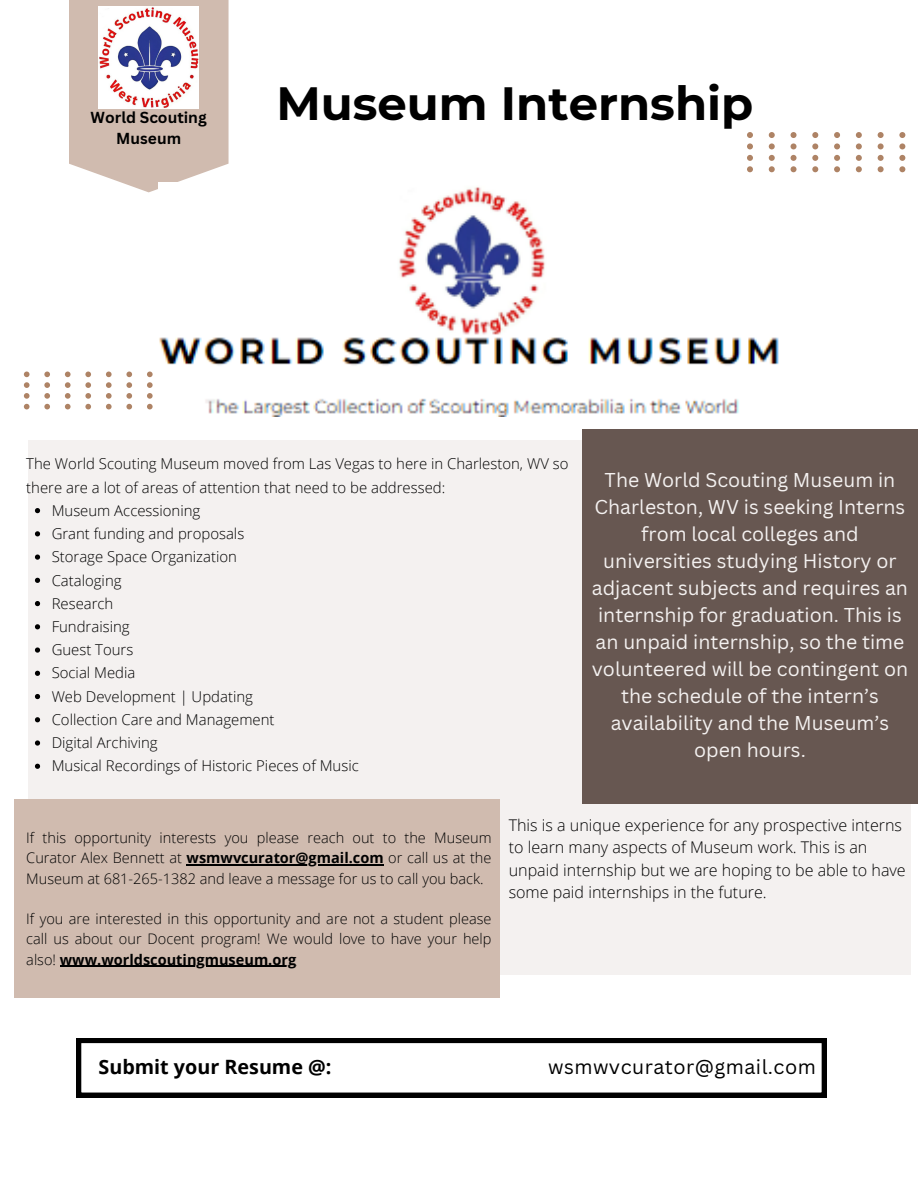
<style>
.page{position:relative;width:918px;height:1188px;background:#fff}
.page>*{position:absolute;margin:0;border:0;box-sizing:border-box;transform-origin:0 0}
.t1{font:700 46.5px "Montserrat";color:#000}
.t2{font:19.8px "Canva Sans";letter-spacing:.025em;color:#000}
.t3{font:700 19.8px "Open Sans";color:#000}
.t4{font:19.5px/27px "Canva Sans";color:#f4f1f0;text-align:center}
.t5{font:300 16.05px/22.5px "Open Sans";color:#000}
.t6{font:700 15.45px/21.1px "Canva Sans";color:#000;text-align:center}
.t7{font:300 14.85px/23.2px "Open Sans";color:#000}
.t8{font:300 14.55px/20.2px "Open Sans";color:#000;text-align:justify}
.s1{font-weight:700}
</style>
<div class="page">
<div style="left:28px;top:440px;width:883px;height:534px;background:#f4f1f0"></div>
<div style="left:582px;top:429px;width:336px;height:375px;background:#675751"></div>
<div style="left:14px;top:799px;width:486px;height:199px;background:#d0bbaf"></div>
<svg style="left:77px;top:1039px;width:749px;height:58px"></svg>
<svg style="left:24px;top:372px;width:129px;height:37px"></svg>
<svg style="left:747px;top:132px;width:158px;height:40px"></svg>
<svg style="left:69px;top:0;width:160px;height:192px;background:#d4c1b6"></svg>
<img style="left:99px;top:7px;width:100px;height:102px">
<img style="left:159px;top:183px;width:620px;height:234px">
<svg style="left:35px;top:508px;width:5px;height:5px"></svg>
<svg style="left:35px;top:531px;width:5px;height:5px"></svg>
<svg style="left:35px;top:555px;width:5px;height:5px"></svg>
<svg style="left:35px;top:578px;width:5px;height:5px"></svg>
<svg style="left:35px;top:601px;width:5px;height:5px"></svg>
<svg style="left:35px;top:624px;width:5px;height:5px"></svg>
<svg style="left:35px;top:647px;width:5px;height:6px"></svg>
<svg style="left:35px;top:671px;width:5px;height:5px"></svg>
<svg style="left:35px;top:694px;width:5px;height:5px"></svg>
<svg style="left:35px;top:717px;width:5px;height:5px"></svg>
<svg style="left:35px;top:740px;width:5px;height:6px"></svg>
<svg style="left:35px;top:764px;width:5px;height:5px"></svg>
<hr style="left:187px;top:864px;width:197px;height:2px;background:#000">
<hr style="left:60px;top:966px;width:236px;height:1px;background:#000">
<p class="t6" style="left:91px;top:107px;width:118px">World Scouting<br>Museum</p>
<p class="t1" style="left:276px;top:75px;width:478px">Museum Internship</p>
<p class="t7" style="left:26px;top:452px;width:544px">The World Scouting Museum moved from Las Vegas to here in Charleston, WV so there are a lot of areas of attention that need to be addressed:</p>
<p class="t7" style="left:52px;top:498px;width:150px">Museum Accessioning</p>
<p class="t7" style="left:52px;top:522px;width:194px">Grant funding and proposals</p>
<p class="t7" style="left:52px;top:545px;width:187px">Storage Space Organization</p>
<p class="t7" style="left:52px;top:568px;width:71px">Cataloging</p>
<p class="t7" style="left:52px;top:591px;width:63px">Research</p>
<p class="t7" style="left:52px;top:615px;width:79px">Fundraising</p>
<p class="t7" style="left:52px;top:638px;width:83px">Guest Tours</p>
<p class="t7" style="left:52px;top:661px;width:85px">Social Media</p>
<p class="t7" style="left:52px;top:684px;width:203px">Web Development | Updating</p>
<p class="t7" style="left:52px;top:708px;width:224px">Collection Care and Management</p>
<p class="t7" style="left:52px;top:731px;width:108px">Digital Archiving</p>
<p class="t7" style="left:52px;top:754px;width:309px">Musical Recordings of Historic Pieces of Music</p>
<p class="t4" style="left:592px;top:466px;width:318px">The World Scouting Museum in<br>Charleston, WV is seeking Interns from local colleges and universities studying History or adjacent subjects and requires an internship for graduation. This is an unpaid internship, so the time volunteered will be contingent on the schedule of the intern’s availability and the Museum’s open hours.</p>
<p class="t8" style="left:26px;top:827px;width:467px">If this opportunity interests you please reach out to the Museum Curator Alex Bennett at <span class="s1">wsmwvcurator@gmail.com</span> or call us at the Museum at 681-265-1382 and leave a message for us to call you back.</p>
<p class="t8" style="left:26px;top:908px;width:467px">If you are interested in this opportunity and are not a student please call us about our Docent program! We would love to have your help also! <span class="s1">www.worldscoutingmuseum.org</span></p>
<p class="t5" style="left:509px;top:813px;width:399px">This is a unique experience for any prospective interns to learn many aspects of Museum work. This is an unpaid internship but we are hoping to be able to have some paid internships in the future.</p>
<p class="t3" style="left:99px;top:1053px;width:234px">Submit your Resume @:</p>
<p class="t2" style="left:548px;top:1053px;width:269px">wsmwvcurator@gmail.com</p>
</div>
